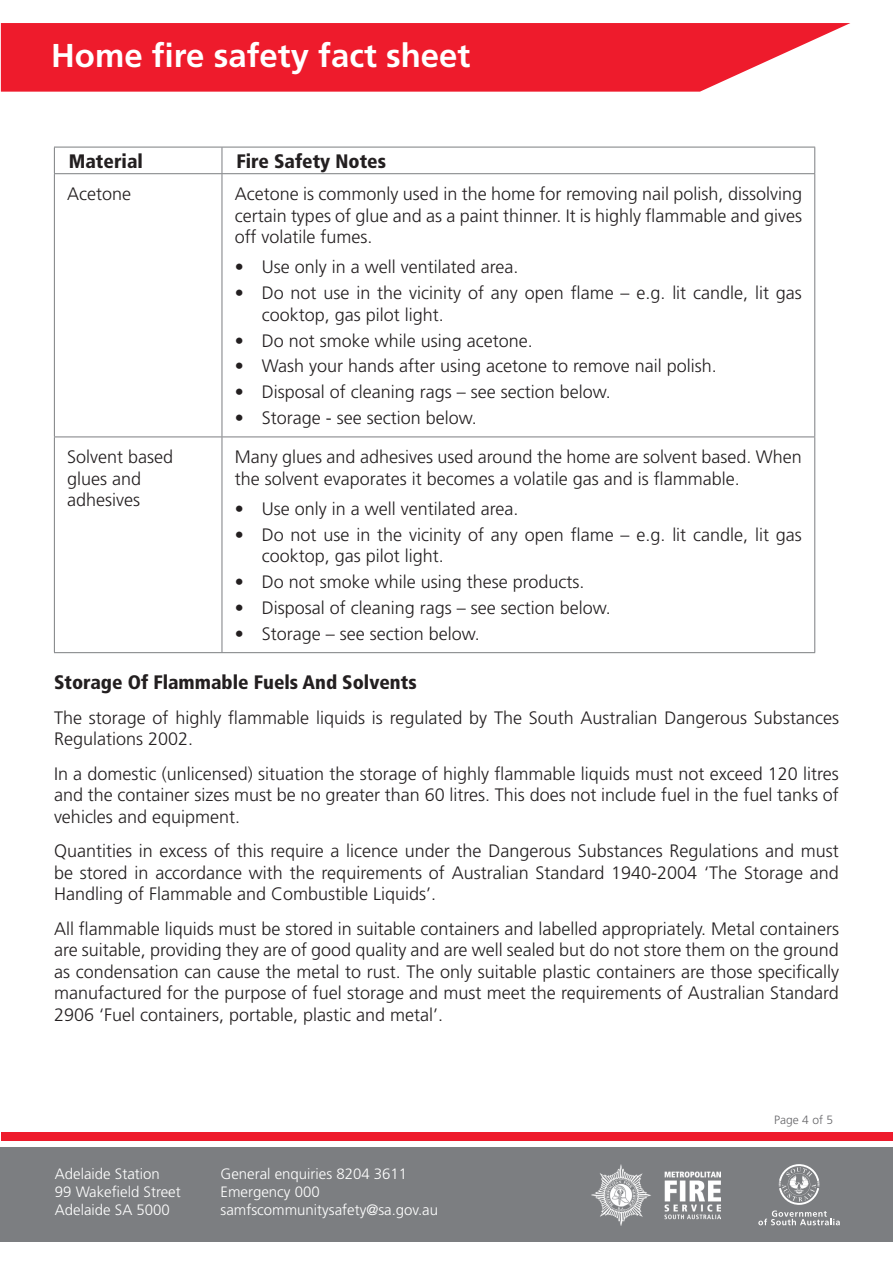
<style>
.page{position:relative;width:893px;height:1263px;background:#fff}
.page>*{position:absolute;margin:0;border:0;box-sizing:border-box;transform-origin:0 0}
.t1{font:700 33px "Frutiger LT Std";color:#fff}
.Paragraph_Style_1{font:900 condensed 19.5px "Frutiger LT Std";color:#231f20}
.Paragraph_Style_1-2{font:300 18px/21.6px "Frutiger LT Std";color:#231f20}
.t2{font:300 15px/18px "Frutiger LT Std";color:#fff}
.t3{font:300 12px "Frutiger LT Std";color:#67676a}
</style>
<div class="page">
<div style="left:1px;top:1132px;width:892px;height:8px;background:#ee1b2c"></div>
<div style="left:0;top:1147px;width:893px;height:94px;background:#7c7e81"></div>
<img style="left:591px;top:1165px;width:129px;height:60px">
<svg style="left:758px;top:1164px;width:82px;height:61px"></svg>
<svg style="left:1px;top:23px;width:849px;height:69px;background:#ef303f"></svg>
<hr style="left:54px;top:147px;width:168px;height:1px;background:#7c7e81">
<svg style="left:54px;top:147px;width:1px;height:26px"></svg>
<hr style="left:222px;top:147px;width:593px;height:1px;background:#7c7e81">
<svg style="left:222px;top:147px;width:1px;height:26px"></svg>
<svg style="left:814px;top:147px;width:1px;height:26px"></svg>
<hr style="left:54px;top:173px;width:168px;height:1px;background:#7c7e81">
<hr style="left:54px;top:174px;width:1px;height:262px;background:#7c7e81">
<hr style="left:222px;top:173px;width:593px;height:1px;background:#7c7e81">
<hr style="left:222px;top:174px;width:1px;height:262px;background:#7c7e81">
<hr style="left:814px;top:174px;width:1px;height:262px;background:#7c7e81">
<hr style="left:54px;top:436px;width:168px;height:1px;background:#7c7e81">
<hr style="left:54px;top:437px;width:1px;height:215px;background:#7c7e81">
<hr style="left:222px;top:436px;width:593px;height:1px;background:#7c7e81">
<hr style="left:222px;top:437px;width:1px;height:215px;background:#7c7e81">
<hr style="left:814px;top:437px;width:1px;height:215px;background:#7c7e81">
<hr style="left:54px;top:652px;width:168px;height:1px;background:#7c7e81">
<hr style="left:222px;top:652px;width:593px;height:1px;background:#7c7e81">
<h1 class="t1" style="left:51px;top:36px;width:421px">Home fire safety fact sheet</h1>
<p class="Paragraph_Style_1" style="left:69px;top:149px;width:76px">Material</p>
<p class="Paragraph_Style_1" style="left:236px;top:149px;width:151px">Fire Safety Notes</p>
<p class="Paragraph_Style_1-2" style="left:67px;top:183px;width:66px">Acetone</p>
<p class="Paragraph_Style_1-2" style="left:235px;top:183px;width:569px;text-align:justify">Acetone is commonly used in the home for removing nail polish, dissolving certain types of glue and as a paint thinner. It is highly flammable and gives off volatile fumes.</p>
<p class="Paragraph_Style_1-2" style="left:235px;top:257px;width:285px">• Use only in a well ventilated area.</p>
<p class="Paragraph_Style_1-2" style="left:262px;top:282px;width:542px;text-indent:-27px">• Do not use in the vicinity of any open flame – e.g. lit candle, lit gas cooktop, gas pilot light.</p>
<p class="Paragraph_Style_1-2" style="left:235px;top:330px;width:300px">• Do not smoke while using acetone.</p>
<p class="Paragraph_Style_1-2" style="left:235px;top:356px;width:484px">• Wash your hands after using acetone to remove nail polish.</p>
<p class="Paragraph_Style_1-2" style="left:235px;top:382px;width:378px">• Disposal of cleaning rags – see section below.</p>
<p class="Paragraph_Style_1-2" style="left:235px;top:407px;width:244px">• Storage - see section below.</p>
<p class="Paragraph_Style_1-2" style="left:67px;top:446px;width:108px">Solvent based glues and adhesives</p>
<p class="Paragraph_Style_1-2" style="left:235px;top:446px;width:569px">Many glues and adhesives used around the home are solvent based. When the solvent evaporates it becomes a volatile gas and is flammable.</p>
<p class="Paragraph_Style_1-2" style="left:235px;top:498px;width:285px">• Use only in a well ventilated area.</p>
<p class="Paragraph_Style_1-2" style="left:262px;top:524px;width:542px;text-indent:-27px">• Do not use in the vicinity of any open flame – e.g. lit candle, lit gas cooktop, gas pilot light.</p>
<p class="Paragraph_Style_1-2" style="left:235px;top:571px;width:351px">• Do not smoke while using these products.</p>
<p class="Paragraph_Style_1-2" style="left:235px;top:597px;width:378px">• Disposal of cleaning rags – see section below.</p>
<p class="Paragraph_Style_1-2" style="left:235px;top:623px;width:247px">• Storage – see section below.</p>
<p class="Paragraph_Style_1" style="left:54px;top:671px;width:364px">Storage Of Flammable Fuels And Solvents</p>
<p class="Paragraph_Style_1-2" style="left:54px;top:707px;width:786px">The storage of highly flammable liquids is regulated by The South Australian Dangerous Substances<br>Regulations 2002.</p>
<p class="Paragraph_Style_1-2" style="left:54px;top:763px;width:786px;text-align:justify">In a domestic (unlicensed) situation the storage of highly flammable liquids must not exceed 120 litres and the container sizes must be no greater than 60 litres. This does not include fuel in the fuel tanks of vehicles and equipment.</p>
<p class="Paragraph_Style_1-2" style="left:54px;top:840px;width:786px;text-align:justify">Quantities in excess of this require a licence under the Dangerous Substances Regulations and must be stored in accordance with the requirements of Australian Standard 1940-2004 ‘The Storage and Handling of Flammable and Combustible Liquids’.</p>
<p class="Paragraph_Style_1-2" style="left:54px;top:918px;width:787px;text-align:justify">All flammable liquids must be stored in suitable containers and labelled appropriately. Metal containers are suitable, providing they are of good quality and are well sealed but do not store them on the ground as condensation can cause the metal to rust. The only suitable plastic containers are those specifically manufactured for the purpose of fuel storage and must meet the requirements of Australian Standard 2906 ‘Fuel containers, portable, plastic and metal’.</p>
<p class="t2" style="left:55px;top:1165px;width:127px">Adelaide Station<br>99 Wakefield Street<br>Adelaide SA 5000</p>
<p class="t2" style="left:221px;top:1165px;width:219px">General enquiries 8204 3611<br>Emergency 000 samfscommunitysafety@sa.gov.au</p>
<p class="t3" style="left:774px;top:1113px;width:60px">Page 4 of 5</p>
</div>
